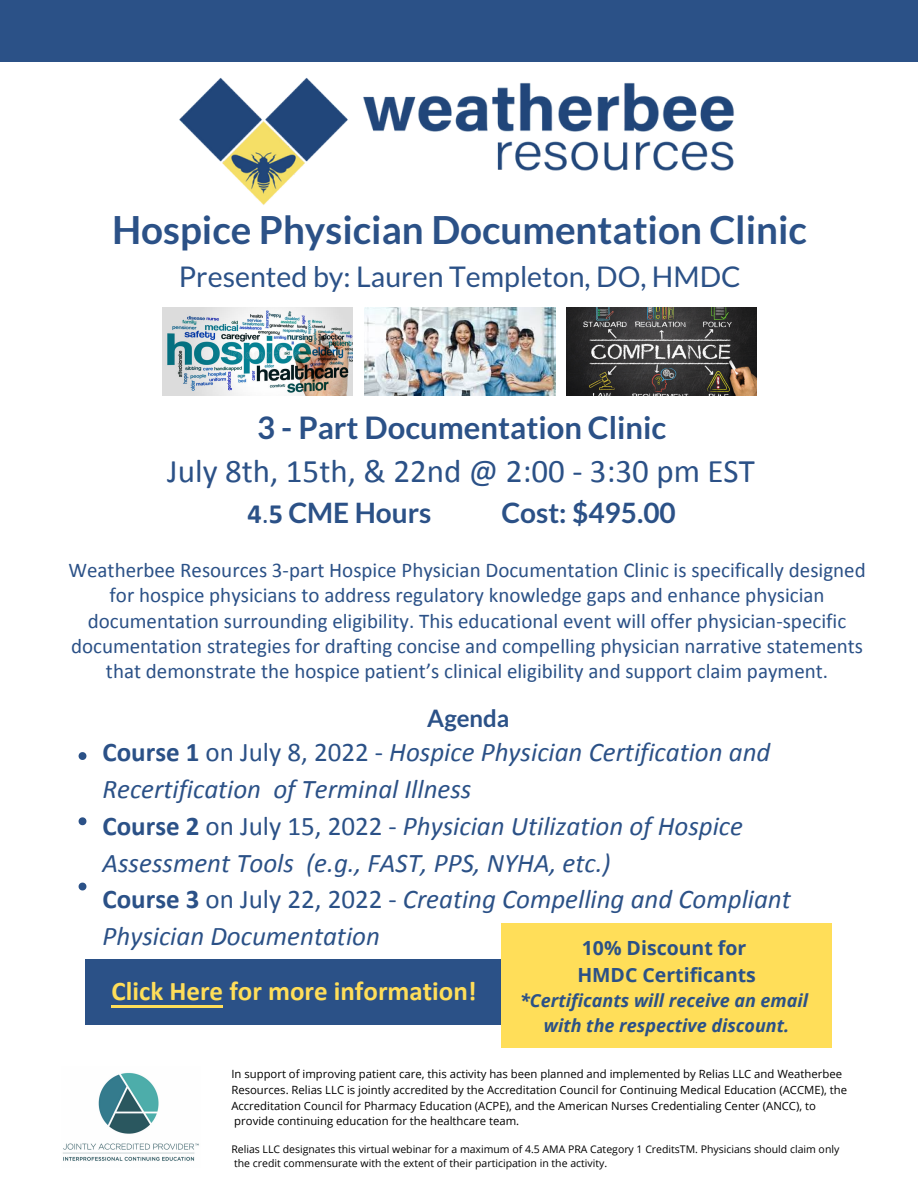
<style>
.page{position:relative;width:918px;height:1188px;background:#fff}
.page>*{position:absolute;margin:0;border:0;box-sizing:border-box;transform-origin:0 0}
.t1{font:700 38.7px "Lato";color:#2b5187}
.t2{font:33px "Calibri";color:#2b5187}
.t3{font:700 31.05px "Lato";color:#2b5187}
.t4{font:28.5px "Lato";color:#2b5187}
.t5{font:700 28.05px "Lato";color:#2b5187}
.t6{font:italic 27px/36.8px "Calibri";color:#2b5187}
.t7{font:700 27px "Calibri";color:#ffde59}
.t8{font:700 24px "Lato";color:#2b5187}
.t9{font:21px/25.2px "Calibri";color:#2b5187;text-align:center}
.t10{font:700 19.5px "Open Sans";color:#2b5187}
.t11{font:italic 700 18px "Open Sans";color:#2b5187}
.t12{font:11.25px/15.8px "Open Sans";color:#000}
.t13{font:10.5px/14px "Open Sans";color:#000}
.s1{font-family:"Calibri"}
.s2{font-family:"Calibri";font-weight:400}
.s3{font-weight:700;font-style:normal}
.s4{font-style:normal}
</style>
<div class="page">
<div style="left:0;top:0;width:918px;height:62px;background:#2b5187"></div>
<div style="left:86px;top:960px;width:415px;height:65px;background:#2b5187"></div>
<div style="left:501px;top:923px;width:331px;height:125px;background:#ffde59"></div>
<img style="left:163px;top:307px;width:190px;height:88px">
<img style="left:364px;top:307px;width:191px;height:88px">
<img style="left:567px;top:307px;width:190px;height:88px">
<img style="left:179px;top:78px;width:555px;height:127px">
<img style="left:63px;top:1072px;width:136px;height:89px">
<svg style="left:79px;top:752px;width:7px;height:8px"></svg>
<svg style="left:79px;top:817px;width:7px;height:8px"></svg>
<svg style="left:79px;top:883px;width:7px;height:7px"></svg>
<hr style="left:112px;top:1006px;width:111px;height:2px;background:#ffde59">
<p class="t1" style="left:112px;top:206px;width:697px">Hospice Physician Documentation Clinic</p>
<p class="t4" style="left:179px;top:259px;width:563px">Presented by: Lauren Templeton, DO, HMDC</p>
<p class="t3" style="left:257px;top:408px;width:411px">3 - Part Documentation Clinic</p>
<p class="t2" style="left:167px;top:450px;width:589px">July 8th, 15th, &amp; 22nd @ 2:00 - 3:30 pm EST</p>
<p class="t5" style="left:248px;top:496px;width:185px"><span class="s1">4</span><span class="s2">.</span><span class="s1">5</span> CME Hours</p>
<p class="t5" style="left:502px;top:496px;width:176px">Cost: $495.00</p>
<p class="t9" style="left:68px;top:558px;width:799px">Weatherbee Resources 3-part Hospice Physician Documentation Clinic is specifically designed for hospice physicians to address regulatory knowledge gaps and enhance physician documentation surrounding eligibility. This educational event will offer physician-specific documentation strategies for drafting concise and compelling physician narrative statements that demonstrate the hospice patient’s clinical eligibility and support claim payment.</p>
<p class="t8" style="left:427px;top:704px;width:84px">Agenda</p>
<p class="t6" style="left:103px;top:733px;width:690px"><span class="s3">Course 1</span> <span class="s4">on July 8, 2022 -</span> Hospice Physician Certification and Recertification of Terminal Illness<br><span class="s3">Course 2</span> <span class="s4">on July 15, 2022 -</span> Physician Utilization of Hospice Assessment Tools (e.g., FAST, PPS, NYHA, etc.)<br><span class="s3">Course 3</span> <span class="s4">on July 22, 2022 -</span> Creating Compelling and Compliant Physician Documentation</p>
<p class="t10" style="left:582px;top:934px;width:166px">10% Discount for</p>
<p class="t10" style="left:577px;top:961px;width:180px">HMDC Certificants</p>
<p class="t11" style="left:520px;top:988px;width:290px">*Certificants will receive an email</p>
<p class="t11" style="left:544px;top:1012px;width:247px">with the respective discount.</p>
<p class="t7" style="left:112px;top:974px;width:367px">Click Here for more information!</p>
<p class="t12" style="left:231px;top:1066px;width:617px">In support of improving patient care, this activity has been planned and implemented by Relias LLC and Weatherbee Resources. Relias LLC is jointly accredited by the Accreditation Council for Continuing Medical Education (ACCME), the Accreditation Council for Pharmacy Education (ACPE), and the American Nurses Credentialing Center (ANCC), to provide continuing education for the healthcare team.</p>
<p class="t13" style="left:231px;top:1142px;width:609px">Relias LLC designates this virtual webinar for a maximum of 4.5 AMA PRA Category 1 CreditsTM. Physicians should claim only the credit commensurate with the extent of their participation in the activity.</p>
</div>
